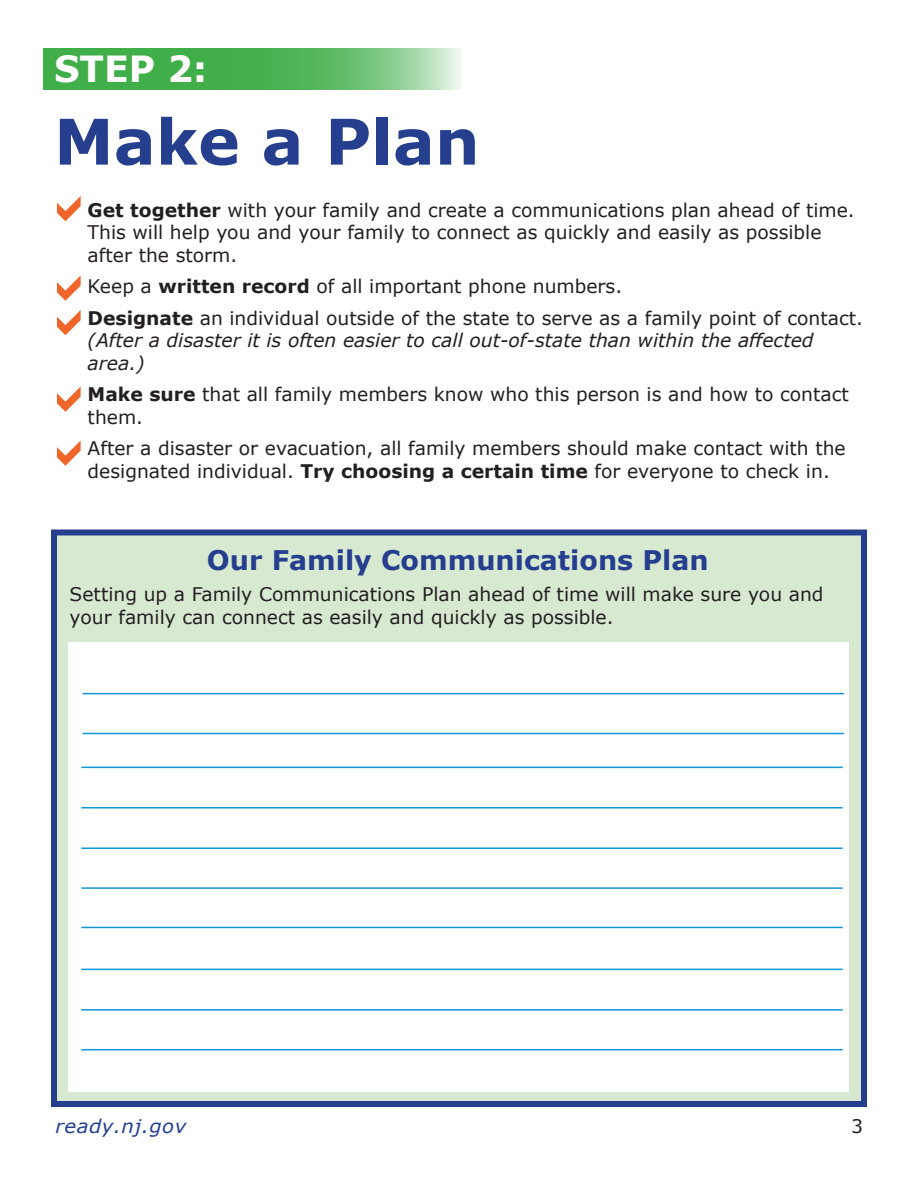
<style>
.page{position:relative;width:918px;height:1188px;background:#fff}
.page>*{position:absolute;margin:0;border:0;box-sizing:border-box;transform-origin:0 0}
.t1{font:700 63px "Verdana";color:#253f8e}
.t2{font:700 36px "Verdana";color:#fff}
.t3{font:700 27px "Verdana";color:#253f8e}
.t4{font:18.75px/22.5px "Verdana";color:#231f20}
.t5{font:italic 18.75px/22.5px "Verdana";color:#231f20}
.t6{font:italic 18.75px "Verdana";letter-spacing:.025em;color:#253f8e;scale:1.05 1}
.s1{font-weight:700}
</style>
<div class="page">
<div style="left:51px;top:529px;width:816px;height:578px;background:#d8e9d2;border:6px solid #253f8e"></div>
<svg style="left:44px;top:48px;width:417px;height:41px;background:#5dba65"></svg>
<div style="left:69px;top:642px;width:780px;height:450px;background:#fff"></div>
<hr style="left:81px;top:767px;width:762px;height:1px;background:#0e98d7">
<hr style="left:81px;top:848px;width:762px;height:1px;background:#0e98d7">
<hr style="left:81px;top:807px;width:762px;height:1px;background:#0e98d7">
<hr style="left:81px;top:887px;width:762px;height:2px;background:#0e98d7">
<hr style="left:81px;top:927px;width:762px;height:1px;background:#0e98d7">
<hr style="left:81px;top:1009px;width:762px;height:2px;background:#0e98d7">
<hr style="left:81px;top:969px;width:762px;height:1px;background:#0e98d7">
<hr style="left:81px;top:1049px;width:762px;height:1px;background:#0e98d7">
<hr style="left:82px;top:693px;width:762px;height:1px;background:#0e98d7">
<hr style="left:82px;top:733px;width:762px;height:1px;background:#0e98d7">
<h2 class="t2" style="left:54px;top:43px;width:155px">STEP 2:</h2>
<h1 class="t1" style="left:54px;top:97px;width:427px">Make a Plan</h1>
<p class="t4" style="left:88px;top:199px;width:769px"><span class="s1">Get together</span> with your family and create a communications plan ahead of time.<br>This will help you and your family to connect as quickly and easily as possible after the storm.</p>
<p class="t4" style="left:88px;top:271px;width:777px;line-height:31.5px">Keep a <span class="s1">written record</span> of all important phone numbers.<br><span class="s1">Designate</span> an individual outside of the state to serve as a family point of contact.</p>
<p class="t5" style="left:88px;top:329px;width:728px">(After a disaster it is often easier to call out-of-state than within the affected area.)</p>
<p class="t4" style="left:88px;top:383px;width:763px"><span class="s1">Make sure</span> that all family members know who this person is and how to contact them.</p>
<p class="t4" style="left:88px;top:437px;width:760px">After a disaster or evacuation, all family members should make contact with the designated individual. <span class="s1">Try choosing a certain time</span> for everyone to check in.</p>
<h3 class="t3" style="left:207px;top:541px;width:503px">Our Family Communications Plan</h3>
<p class="t4" style="left:70px;top:583px;width:756px">Setting up a Family Communications Plan ahead of time will make sure you and your family can connect as easily and quickly as possible.</p>
<p class="t6" style="left:56px;top:1113px;width:126px">ready.nj.gov</p>
<p class="t4" style="left:851px;top:1114px;width:13px">3</p>
</div>
